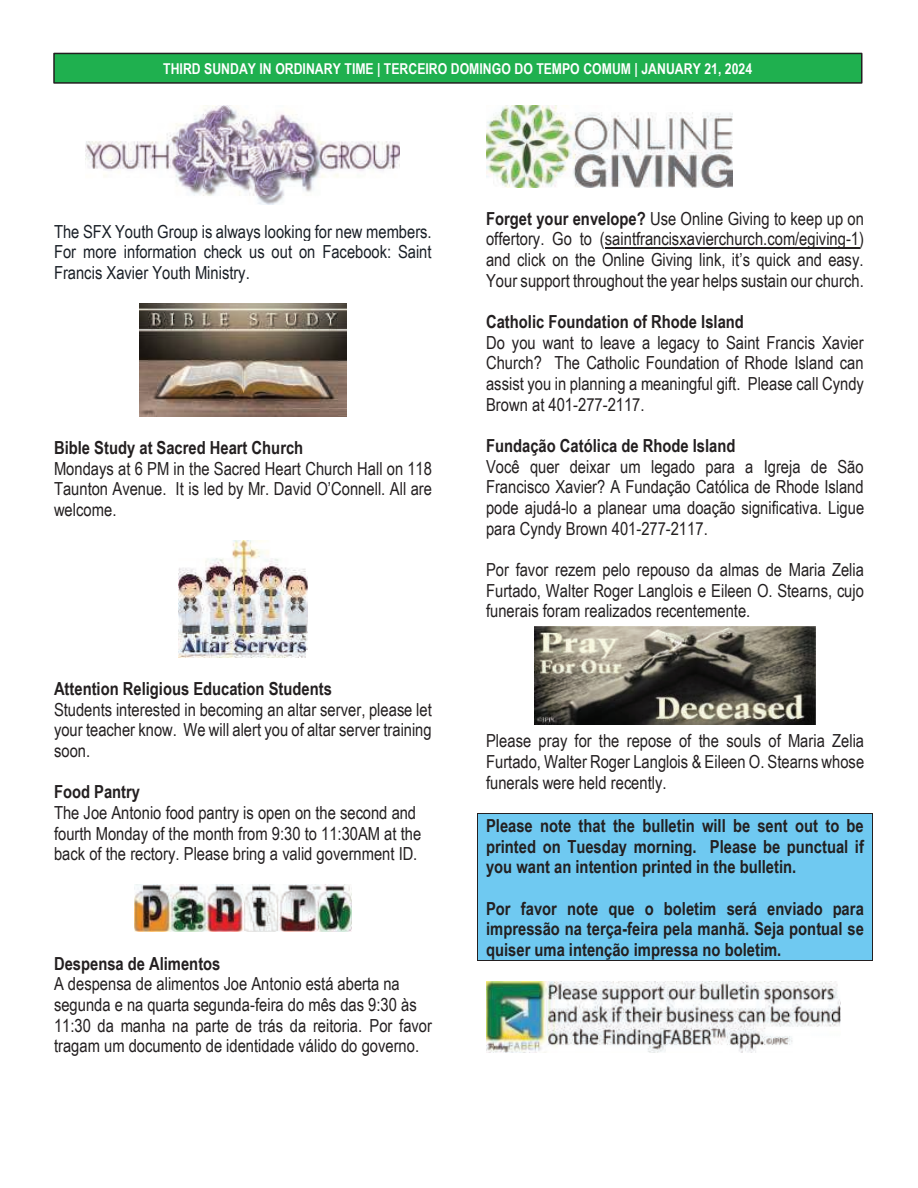
<style>
.page{position:relative;width:918px;height:1188px;background:#fff}
.page>*{position:absolute;margin:0;border:0;box-sizing:border-box;transform-origin:0 0}
.t1{font:18px/20.7px "Arial Narrow";color:#231f20;text-align:justify}
.t2{font:700 18px/20.7px "Arial Narrow";color:#231f20;text-align:justify}
.t3{font:18px/20.7px "Arial Narrow";color:#191f26;text-align:justify}
.t4{font:700 15px "Arial Narrow";color:#fff}
.s1{font-weight:700}
</style>
<div class="page">
<div style="left:54px;top:53px;width:808px;height:30px;background:#1fb04f"></div>
<div style="left:53px;top:53px;width:810px;height:31px;border:2px solid #231f20"></div>
<hr style="left:605px;top:247px;width:254px;height:2px;background:#231f20">
<div style="left:478px;top:814px;width:394px;height:22px;background:#6fc9f1"></div>
<hr style="left:477px;top:813px;width:396px;height:1px;background:#231f20">
<div style="left:478px;top:836px;width:394px;height:21px;background:#6fc9f1"></div>
<div style="left:478px;top:857px;width:394px;height:20px;background:#6fc9f1"></div>
<div style="left:478px;top:877px;width:394px;height:21px;background:#6fc9f1"></div>
<div style="left:478px;top:898px;width:394px;height:21px;background:#6fc9f1"></div>
<div style="left:478px;top:919px;width:394px;height:20px;background:#6fc9f1"></div>
<div style="left:478px;top:939px;width:394px;height:21px;background:#6fc9f1"></div>
<hr style="left:477px;top:960px;width:396px;height:1px;background:#231f20">
<svg style="left:477px;top:814px;width:1px;height:146px"></svg>
<svg style="left:872px;top:814px;width:1px;height:146px"></svg>
<img style="left:86px;top:105px;width:314px;height:99px">
<img style="left:139px;top:303px;width:208px;height:114px">
<img style="left:178px;top:541px;width:130px;height:116px">
<img style="left:135px;top:885px;width:216px;height:47px">
<img style="left:486px;top:105px;width:246px;height:82px">
<img style="left:534px;top:626px;width:282px;height:98px">
<img style="left:486px;top:981px;width:354px;height:71px">
<p class="t4" style="left:163px;top:60px;width:590px">THIRD SUNDAY IN ORDINARY TIME | TERCEIRO DOMINGO DO TEMPO COMUM | JANUARY 21, 2024</p>
<p class="t3" style="left:54px;top:221px;width:379px">The SFX Youth Group is always looking for new members.<br>For more information check us out on Facebook: Saint Francis Xavier Youth Ministry.</p>
<p class="t2" style="left:54px;top:437px;width:251px">Bible Study at Sacred Heart Church</p>
<p class="t1" style="left:54px;top:458px;width:380px">Mondays at 6 PM in the Sacred Heart Church Hall on 118<br>Taunton Avenue. It is led by Mr. David O’Connell. All are welcome.</p>
<p class="t2" style="left:54px;top:678px;width:279px">Attention Religious Education Students</p>
<p class="t1" style="left:54px;top:699px;width:379px">Students interested in becoming an altar server, please let your teacher know. We will alert you of altar server training soon.</p>
<p class="t2" style="left:54px;top:782px;width:88px">Food Pantry</p>
<p class="t1" style="left:54px;top:802px;width:369px;text-align:left">The Joe Antonio food pantry is open on the second and fourth Monday of the month from 9:30 to 11:30AM at the back of the rectory. Please bring a valid government ID.</p>
<p class="t2" style="left:54px;top:953px;width:168px">Despensa de Alimentos</p>
<p class="t1" style="left:54px;top:973px;width:379px;text-align:left">A despensa de alimentos Joe Antonio está aberta na segunda e na quarta segunda-feira do mês das 9:30 às 11:30 da manha na parte de trás da reitoria. Por favor tragam um documento de identidade válido do governo.</p>
<p class="t1" style="left:486px;top:208px;width:380px"><span class="s1">Forget your envelope?</span> Use Online Giving to keep up on offertory. Go to (saintfrancisxavierchurch.com/egiving-1) and click on the Online Giving link, it’s quick and easy.<br>Your support throughout the year helps sustain our church.</p>
<p class="t2" style="left:486px;top:311px;width:259px">Catholic Foundation of Rhode Island</p>
<p class="t1" style="left:486px;top:332px;width:379px">Do you want to leave a legacy to Saint Francis Xavier Church? The Catholic Foundation of Rhode Island can assist you in planning a meaningful gift. Please call Cyndy Brown at 401-277-2117.</p>
<p class="t2" style="left:486px;top:435px;width:251px">Fundação Católica de Rhode Island</p>
<p class="t1" style="left:486px;top:456px;width:380px">Você quer deixar um legado para a Igreja de São Francisco Xavier? A Fundação Católica de Rhode Island pode ajudá-lo a planear uma doação significativa. Ligue para Cyndy Brown 401-277-2117.</p>
<p class="t1" style="left:486px;top:559px;width:379px">Por favor rezem pelo repouso da almas de Maria Zelia Furtado, Walter Roger Langlois e Eileen O. Stearns, cujo funerais foram realizados recentemente.</p>
<p class="t1" style="left:486px;top:730px;width:380px">Please pray for the repose of the souls of Maria Zelia Furtado, Walter Roger Langlois &amp; Eileen O. Stearns whose funerals were held recently.</p>
<p class="t2" style="left:486px;top:815px;width:379px">Please note that the bulletin will be sent out to be printed on Tuesday morning. Please be punctual if you want an intention printed in the bulletin.</p>
<p class="t2" style="left:486px;top:898px;width:379px">Por favor note que o boletim será enviado para impressão na terça-feira pela manhã. Seja pontual se quiser uma intenção impressa no boletim.</p>
</div>
